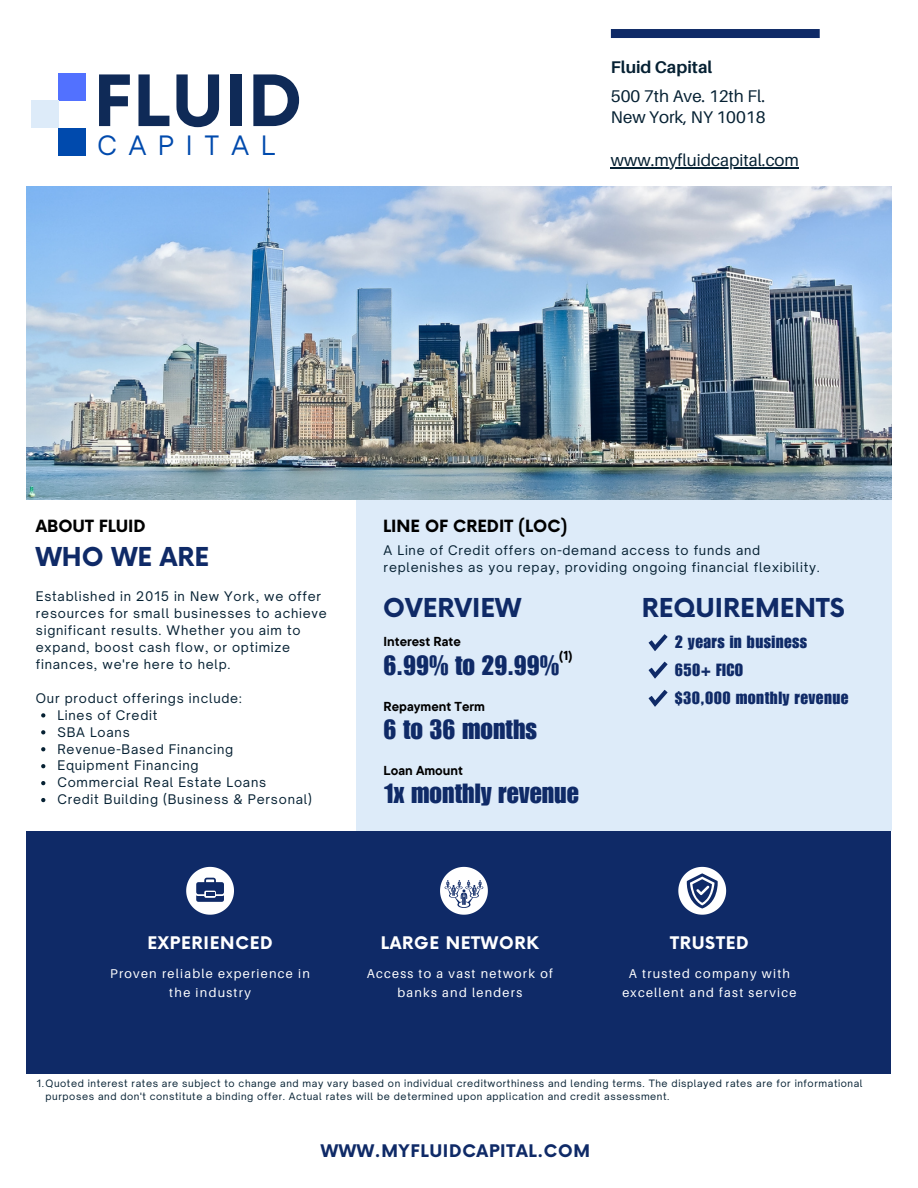
<style>
.page{position:relative;width:918px;height:1188px;background:#fff}
.page>*{position:absolute;margin:0;border:0;box-sizing:border-box;transform-origin:0 0}
.t1{font:700 73.8px "Mont";color:#0f2a57}
.t2{font:27.45px "Klima";letter-spacing:.4em;color:#004aad}
.t3{font:27px "Impact LT Std";color:#0f2a67}
.t4{font:700 25.35px "Now";color:#0f2a67}
.t5{font:17.25px "Impact LT Std";letter-spacing:.025em;color:#0f2a67}
.t6{font:16.95px "Aileron";color:#062133}
.t7{font:700 16.95px "Now";letter-spacing:.04em;color:#fff}
.t8{font:700 16.95px "Now";letter-spacing:.04em;color:#0f2a67}
.t9{font:700 16.95px "Aileron";color:#062133}
.t10{font:700 16.5px "Now";color:#000}
.t11{font:700 12.9px "TT Commons Pro";color:#000}
.t12{font:12.75px/17px "Open Sauce One";letter-spacing:.06em;color:#062133}
.t13{font:12.75px/19px "Aileron";letter-spacing:.1em;color:#fff;text-align:center}
.t14{font:9.75px/12.9px "Open Sauce One";letter-spacing:.06em;color:#062133}
</style>
<div class="page">
<div style="left:356px;top:500px;width:536px;height:331px;background:#ddebf9"></div>
<div style="left:27px;top:831px;width:864px;height:242px;background:#0f2a67"></div>
<div style="left:611px;top:29px;width:209px;height:9px;background:#0f2a67"></div>
<div style="left:58px;top:74px;width:27px;height:27px;background:#5271ff"></div>
<div style="left:58px;top:128px;width:27px;height:27px;background:#004aad"></div>
<div style="left:31px;top:101px;width:27px;height:27px;background:#ddebf9"></div>
<svg style="left:678px;top:867px;width:48px;height:48px"></svg>
<svg style="left:440px;top:867px;width:48px;height:48px"></svg>
<svg style="left:186px;top:867px;width:48px;height:48px"></svg>
<svg style="left:649px;top:634px;width:19px;height:17px"></svg>
<svg style="left:649px;top:662px;width:19px;height:17px"></svg>
<svg style="left:649px;top:690px;width:19px;height:17px"></svg>
<svg style="left:41px;top:713px;width:4px;height:5px"></svg>
<svg style="left:41px;top:730px;width:4px;height:4px"></svg>
<svg style="left:41px;top:747px;width:4px;height:4px"></svg>
<svg style="left:41px;top:764px;width:4px;height:4px"></svg>
<svg style="left:41px;top:781px;width:4px;height:4px"></svg>
<svg style="left:41px;top:798px;width:4px;height:4px"></svg>
<hr style="left:611px;top:167px;width:188px;height:1px;background:#062133">
<img style="left:27px;top:186px;width:865px;height:313px">
<p class="t1" style="left:93px;top:73px;width:210px">FLUID</p>
<p class="t2" style="left:98px;top:134px;width:180px">CAPITAL</p>
<p class="t9" style="left:611px;top:57px;width:103px">Fluid Capital</p>
<p class="t6" style="left:611px;top:85px;width:156px">500 7th Ave. 12th Fl.</p>
<p class="t6" style="left:611px;top:107px;width:156px">New York, NY 10018</p>
<p class="t6" style="left:611px;top:149px;width:190px">www.myfluidcapital.com</p>
<p class="t10" style="left:36px;top:517px;width:111px">ABOUT FLUID</p>
<p class="t4" style="left:36px;top:543px;width:175px">WHO WE ARE</p>
<p class="t12" style="left:36px;top:588px;width:293px">Established in 2015 in New York, we offer resources for small businesses to achieve significant results. Whether you aim to expand, boost cash flow, or optimize finances, we're here to help.</p>
<p class="t12" style="left:36px;top:689px;width:207px">Our product offerings include:</p>
<p class="t12" style="left:57px;top:706px;width:101px">Lines of Credit</p>
<p class="t12" style="left:57px;top:723px;width:74px">SBA Loans</p>
<p class="t12" style="left:57px;top:740px;width:177px">Revenue-Based Financing</p>
<p class="t12" style="left:57px;top:757px;width:143px">Equipment Financing</p>
<p class="t12" style="left:57px;top:774px;width:210px">Commercial Real Estate Loans</p>
<p class="t12" style="left:57px;top:791px;width:256px">Credit Building (Business &amp; Personal)</p>
<p class="t10" style="left:383px;top:517px;width:186px">LINE OF CREDIT (LOC)</p>
<p class="t12" style="left:384px;top:542px;width:438px">A Line of Credit offers on-demand access to funds and replenishes as you repay, providing ongoing financial flexibility.</p>
<p class="t4" style="left:383px;top:594px;width:140px">OVERVIEW</p>
<p class="t11" style="left:384px;top:634px;width:79px">Interest Rate</p>
<p class="t3" style="left:384px;top:656px;width:177px">6.99% to 29.99%</p>
<p class="t11" style="left:559px;top:647px;width:16px">(1)</p>
<p class="t11" style="left:384px;top:698px;width:103px">Repayment Term</p>
<p class="t3" style="left:384px;top:720px;width:155px">6 to 36 months</p>
<p class="t11" style="left:384px;top:762px;width:81px">Loan Amount</p>
<p class="t3" style="left:384px;top:784px;width:197px">1x monthly revenue</p>
<p class="t4" style="left:642px;top:594px;width:204px">REQUIREMENTS</p>
<p class="t5" style="left:675px;top:636px;width:134px">2 years in business</p>
<p class="t5" style="left:675px;top:664px;width:70px">650+ FICO</p>
<p class="t5" style="left:675px;top:692px;width:175px">$30,000 monthly revenue</p>
<p class="t7" style="left:147px;top:934px;width:127px">EXPERIENCED</p>
<p class="t13" style="left:110px;top:964px;width:201px">Proven reliable experience in the industry</p>
<p class="t7" style="left:381px;top:934px;width:160px">LARGE NETWORK</p>
<p class="t13" style="left:367px;top:964px;width:187px">Access to a vast network of banks and lenders</p>
<p class="t7" style="left:670px;top:934px;width:80px">TRUSTED</p>
<p class="t13" style="left:622px;top:964px;width:176px">A trusted company with excellent and fast service</p>
<p class="t14" style="left:46px;top:1077px;width:819px;text-indent:-9px">1.Quoted interest rates are subject to change and may vary based on individual creditworthiness and lending terms. The displayed rates are for informational purposes and don't constitute a binding offer. Actual rates will be determined upon application and credit assessment.</p>
<p class="t8" style="left:321px;top:1142px;width:271px">WWW.MYFLUIDCAPITAL.COM</p>
</div>
